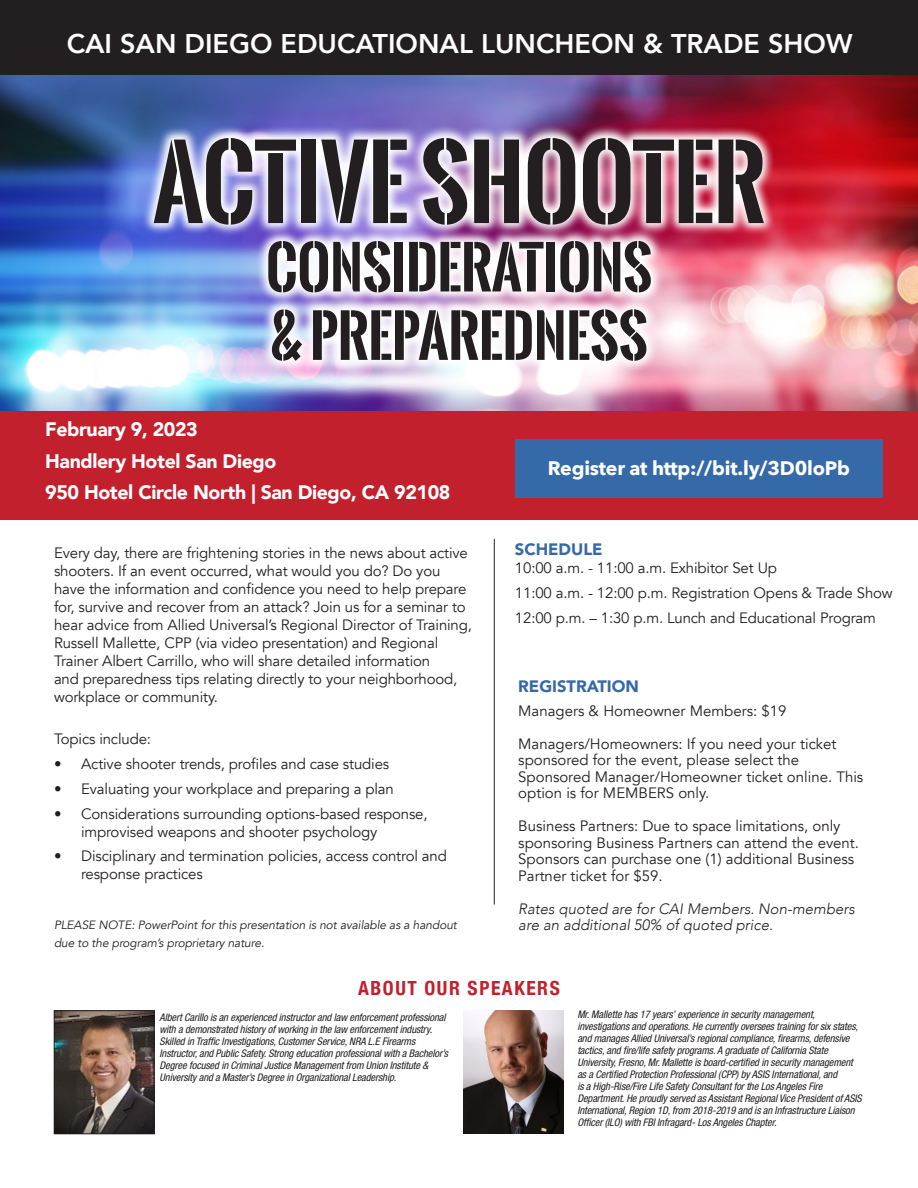
<style>
.page{position:relative;width:918px;height:1188px;background:#fff}
.page>*{position:absolute;margin:0;border:0;box-sizing:border-box;transform-origin:0 0}
.t1{font:700 96px "Oswald Stencil";letter-spacing:-.01em;color:#231f20}
.t2{font:700 57px "Oswald Stencil";letter-spacing:-.01em;color:#231f20}
.t3{font:800 27px "Avenir";color:#fff}
.t4{font:900 19.5px "Avenir";letter-spacing:-.02em;color:#fff}
.t5{font:700 19.5px "Avenir Next";letter-spacing:-.01em;color:#fff}
.t6{font:700 condensed 19.5px "Helvetica Neue";letter-spacing:.08em;color:#c3202e}
.t7{font:900 16.5px "Avenir";color:#3569a8}
.TS_BULLETS{font:15px/18px "Avenir";letter-spacing:-.01em;color:#231f20}
.t8{font:italic 300 15px/16.5px "Avenir";color:#231f20}
.TS_BULLETS-2{font:italic 12px/18px "Avenir";letter-spacing:-.01em;color:#231f20}
.t9{font:italic condensed 10.5px/12px "Helvetica Neue LT Std";letter-spacing:-.01em;color:#231f20}
</style>
<div class="page">
<hr style="left:494px;top:539px;width:1px;height:365px;background:#231f20">
<div style="left:0;top:410px;width:918px;height:110px;background:#c3202e"></div>
<div style="left:0;top:0;width:918px;height:76px;background:#231f20"></div>
<div style="left:515px;top:439px;width:368px;height:59px;background:#3569a8"></div>
<img style="left:464px;top:1011px;width:100px;height:123px">
<img style="left:56px;top:1013px;width:96px;height:119px">
<div style="left:54px;top:1011px;width:100px;height:123px;border:1px solid #231f20"></div>
<img style="left:1px;top:76px;width:917px;height:334px">
<img style="left:141px;top:125px;width:635px;height:248px">
<p class="t3" style="left:67px;top:23px;width:787px">CAI SAN DIEGO EDUCATIONAL LUNCHEON &amp; TRADE SHOW</p>
<p class="t1" style="left:153px;top:112px;width:615px">ACTIVE SHOOTER</p>
<p class="t2" style="left:266px;top:226px;width:388px">CONSIDERATIONS</p>
<p class="t2" style="left:270px;top:294px;width:379px">&amp; PREPAREDNESS</p>
<p class="t4" style="left:45px;top:413px;width:154px">February 9, 2023</p>
<p class="t4" style="left:45px;top:444px;width:233px">Handlery Hotel San Diego</p>
<p class="t4" style="left:45px;top:476px;width:407px">950 Hotel Circle North | San Diego, CA 92108</p>
<p class="TS_BULLETS" style="left:54px;top:544px;width:420px">Every day, there are frightening stories in the news about active shooters. If an event occurred, what would you do? Do you have the information and confidence you need to help prepare for, survive and recover from an attack? Join us for a seminar to hear advice from Allied Universal’s Regional Director of Training, Russell Mallette, CPP (via video presentation) and Regional Trainer Albert Carrillo, who will share detailed information<br>and preparedness tips relating directly to your neighborhood, workplace or community.</p>
<p class="TS_BULLETS" style="left:54px;top:731px;width:99px">Topics include:</p>
<p class="TS_BULLETS" style="left:54px;top:755px;width:337px">• Active shooter trends, profiles and case studies</p>
<p class="TS_BULLETS" style="left:54px;top:780px;width:341px">• Evaluating your workplace and preparing a plan</p>
<p class="TS_BULLETS" style="left:81px;top:805px;width:348px;text-indent:-27px">• Considerations surrounding options-based response, improvised weapons and shooter psychology</p>
<p class="TS_BULLETS" style="left:81px;top:848px;width:367px;text-indent:-27px">• Disciplinary and termination policies, access control and response practices</p>
<p class="TS_BULLETS-2" style="left:54px;top:916px;width:404px">PLEASE NOTE: PowerPoint for this presentation is not available as a handout due to the program’s proprietary nature.</p>
<p class="t5" style="left:548px;top:451px;width:304px">Register at http://bit.ly/3D0loPb</p>
<p class="t7" style="left:515px;top:535px;width:89px">SCHEDULE</p>
<p class="TS_BULLETS" style="left:515px;top:559px;width:264px">10:00 a.m. - 11:00 a.m. Exhibitor Set Up</p>
<p class="TS_BULLETS" style="left:515px;top:584px;width:379px">11:00 a.m. - 12:00 p.m. Registration Opens &amp; Trade Show</p>
<p class="TS_BULLETS" style="left:515px;top:609px;width:363px">12:00 p.m. – 1:30 p.m. Lunch and Educational Program</p>
<p class="t7" style="left:518px;top:673px;width:122px">REGISTRATION</p>
<p class="TS_BULLETS" style="left:518px;top:702px;width:270px">Managers &amp; Homeowner Members: $19</p>
<p class="TS_BULLETS" style="left:518px;top:736px;width:347px;line-height:16.5px">Managers/Homeowners: If you need your ticket sponsored for the event, please select the Sponsored Manager/Homeowner ticket online. This option is for MEMBERS only.</p>
<p class="TS_BULLETS" style="left:518px;top:818px;width:342px;line-height:16.5px">Business Partners: Due to space limitations, only sponsoring Business Partners can attend the event.<br>Sponsors can purchase one (1) additional Business Partner ticket for $59.</p>
<p class="t8" style="left:518px;top:900px;width:338px">Rates quoted are for CAI Members. Non-members are an additional 50% of quoted price.</p>
<p class="t6" style="left:358px;top:972px;width:203px">ABOUT OUR SPEAKERS</p>
<p class="t9" style="left:160px;top:1011px;width:290px">Albert Carillo is an experienced instructor and law enforcement professional with a demonstrated history of working in the law enforcement industry.<br>Skilled in Traffic Investigations, Customer Service, NRA L.E Firearms Instructor, and Public Safety. Strong education professional with a Bachelor’s Degree focused in Criminal Justice Management from Union Institute &amp; University and a Master’s Degree in Organizational Leadership.</p>
<p class="t9" style="left:577px;top:1009px;width:286px">Mr. Mallette has 17 years’ experience in security management, investigations and operations. He currently oversees training for six states, and manages Allied Universal’s regional compliance, firearms, defensive tactics, and fire/life safety programs. A graduate of California State University, Fresno, Mr. Mallette is board-certified in security management as a Certified Protection Professional (CPP) by ASIS International, and<br>is a High-Rise/Fire Life Safety Consultant for the Los Angeles Fire Department. He proudly served as Assistant Regional Vice President of ASIS International, Region 1D, from 2018-2019 and is an Infrastructure Liaison Officer (ILO) with FBI Infragard- Los Angeles Chapter.</p>
</div>
